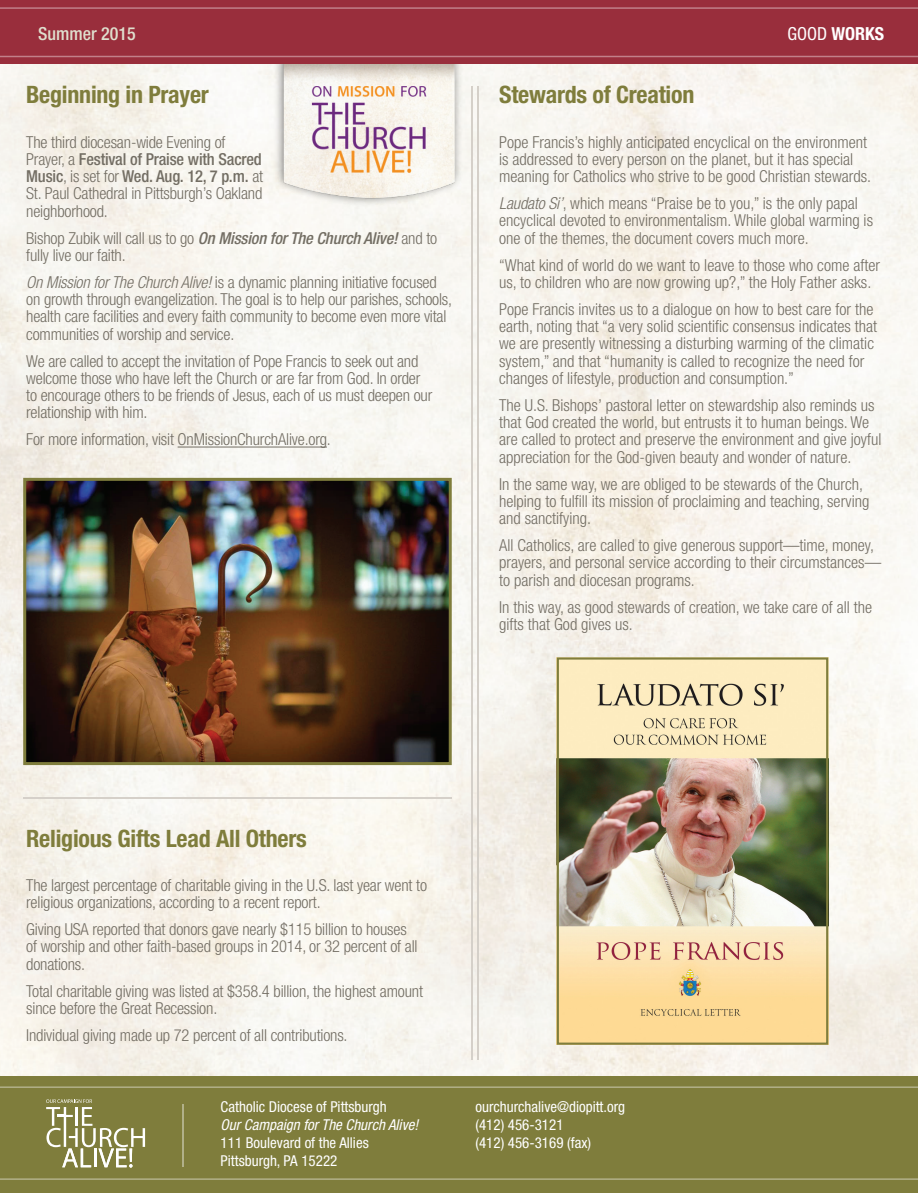
<style>
.page{position:relative;width:918px;height:1193px;background:#fff}
.page>*{position:absolute;margin:0;border:0;box-sizing:border-box;transform-origin:0 0}
.t1{font:700 condensed 24px "Helvetica Neue LT Std";letter-spacing:-.01em;color:#7f7d3c}
.t2{font:500 condensed 18px "Helvetica Neue LT Std";color:#dfdfce}
.t3{font:700 condensed 18px "Helvetica Neue LT Std";color:#fff}
.t4{font:300 condensed 16.5px/17.2px "Helvetica Neue LT Std";color:#736e64}
.t5{font:condensed 15px/18px "Helvetica Neue LT Std";color:#fff}
.t6{font:italic condensed 15px "Helvetica Neue LT Std";color:#fff}
.s1{font-weight:400}
.s2{font-weight:500}
.s3{font-weight:500;font-style:italic}
.s4{font-style:italic}
</style>
<div class="page">
<img style="left:0;top:64px;width:918px;height:1012px">
<div style="left:0;top:1076px;width:918px;height:117px;background:#7f7d3c"></div>
<hr style="left:0;top:1086px;width:918px;height:2px;background:#fff">
<hr style="left:0;top:1178px;width:918px;height:2px;background:#fff">
<hr style="left:182px;top:1104px;width:2px;height:63px;background:#fff">
<svg style="left:46px;top:1099px;width:99px;height:68px"></svg>
<hr style="left:472px;top:86px;width:1px;height:973px;background:#d5d0c9">
<hr style="left:478px;top:86px;width:1px;height:973px;background:#d5d0c9">
<hr style="left:178px;top:446px;width:149px;height:1px;background:#736e64">
<hr style="left:23px;top:797px;width:429px;height:1px;background:#d5d0c9">
<img style="left:274px;top:64px;width:189px;height:142px">
<div style="left:0;top:0;width:918px;height:64px;background:#992e3c"></div>
<hr style="left:0;top:7px;width:918px;height:2px;background:#fff">
<hr style="left:0;top:56px;width:918px;height:1px;background:#fff">
<img style="left:27px;top:482px;width:421px;height:279px">
<div style="left:23px;top:478px;width:429px;height:287px;border:3px solid #7f7d3c"></div>
<img style="left:560px;top:660px;width:265px;height:381px">
<div style="left:557px;top:657px;width:271px;height:387px;border:2px solid #7f7d3c"></div>
<svg style="left:893px;top:1178px;width:9px;height:2px"></svg>
<p class="t2" style="left:38px;top:23px;width:99px">Summer 2015</p>
<p class="t3" style="left:788px;top:23px;width:98px"><span class="s1">GOOD</span> WORKS</p>
<h1 class="t1" style="left:26px;top:80px;width:184px">Beginning in Prayer</h1>
<p class="t4" style="left:26px;top:133px;width:238px">The third diocesan-wide Evening of Prayer, a <span class="s2">Festival of Praise with Sacred Music</span>, is set for <span class="s2">Wed. Aug. 12, 7 p.m.</span> at St. Paul Cathedral in Pittsburgh’s Oakland neighborhood.</p>
<p class="t4" style="left:26px;top:229px;width:413px">Bishop Zubik will call us to go <span class="s3">On Mission for The Church Alive!</span> and to fully live our faith.</p>
<p class="t4" style="left:26px;top:273px;width:427px"><span class="s4">On Mission for The Church Alive!</span> is a dynamic planning initiative focused on growth through evangelization. The goal is to help our parishes, schools, health care facilities and every faith community to become even more vital communities of worship and service.</p>
<p class="t4" style="left:26px;top:352px;width:408px">We are called to accept the invitation of Pope Francis to seek out and welcome those who have left the Church or are far from God. In order to encourage others to be friends of Jesus, each of us must deepen our relationship with him.</p>
<p class="t4" style="left:26px;top:431px;width:306px">For more information, visit OnMissionChurchAlive.org.</p>
<h1 class="t1" style="left:499px;top:80px;width:197px">Stewards of Creation</h1>
<p class="t4" style="left:499px;top:133px;width:373px">Pope Francis’s highly anticipated encyclical on the environment is addressed to every person on the planet, but it has special meaning for Catholics who strive to be good Christian stewards.</p>
<p class="t4" style="left:499px;top:194px;width:375px"><span class="s4">Laudato Si’</span>, which means “Praise be to you,” is the only papal encyclical devoted to environmentalism. While global warming is one of the themes, the document covers much more.</p>
<p class="t4" style="left:499px;top:256px;width:382px">“What kind of world do we want to leave to those who come after us, to children who are now growing up?,” the Holy Father asks.</p>
<p class="t4" style="left:499px;top:300px;width:379px">Pope Francis invites us to a dialogue on how to best care for the earth, noting that “a very solid scientific consensus indicates that we are presently witnessing a disturbing warming of the climatic system,” and that “humanity is called to recognize the need for changes of lifestyle, production and consumption.”</p>
<p class="t4" style="left:499px;top:396px;width:384px">The U.S. Bishops’ pastoral letter on stewardship also reminds us that God created the world, but entrusts it to human beings. We are called to protect and preserve the environment and give joyful appreciation for the God-given beauty and wonder of nature.</p>
<p class="t4" style="left:499px;top:475px;width:372px">In the same way, we are obliged to be stewards of the Church, helping to fulfill its mission of proclaiming and teaching, serving and sanctifying.</p>
<p class="t4" style="left:499px;top:536px;width:383px">All Catholics, are called to give generous support—time, money, prayers, and personal service according to their circumstances— to parish and diocesan programs.</p>
<p class="t4" style="left:499px;top:598px;width:375px">In this way, as good stewards of creation, we take care of all the gifts that God gives us.</p>
<h1 class="t1" style="left:26px;top:823px;width:282px">Religious Gifts Lead All Others</h1>
<p class="t4" style="left:26px;top:876px;width:402px">The largest percentage of charitable giving in the U.S. last year went to religious organizations, according to a recent report.</p>
<p class="t4" style="left:26px;top:920px;width:393px">Giving USA reported that donors gave nearly $115 billion to houses of worship and other faith-based groups in 2014, or 32 percent of all donations.</p>
<p class="t4" style="left:26px;top:982px;width:398px">Total charitable giving was listed at $358.4 billion, the highest amount since before the Great Recession.</p>
<p class="t4" style="left:26px;top:1026px;width:323px">Individual giving made up 72 percent of all contributions.</p>
<p class="t5" style="left:221px;top:1097px;width:168px">Catholic Diocese of Pittsburgh</p>
<p class="t6" style="left:221px;top:1116px;width:199px">Our Campaign for The Church Alive!</p>
<p class="t5" style="left:221px;top:1133px;width:150px">111 Boulevard of the Allies<br>Pittsburgh, PA 15222</p>
<p class="t5" style="left:475px;top:1098px;width:151px">ourchurchalive@diopitt.org (412) 456-3121<br>(412) 456-3169 (fax)</p>
</div>
